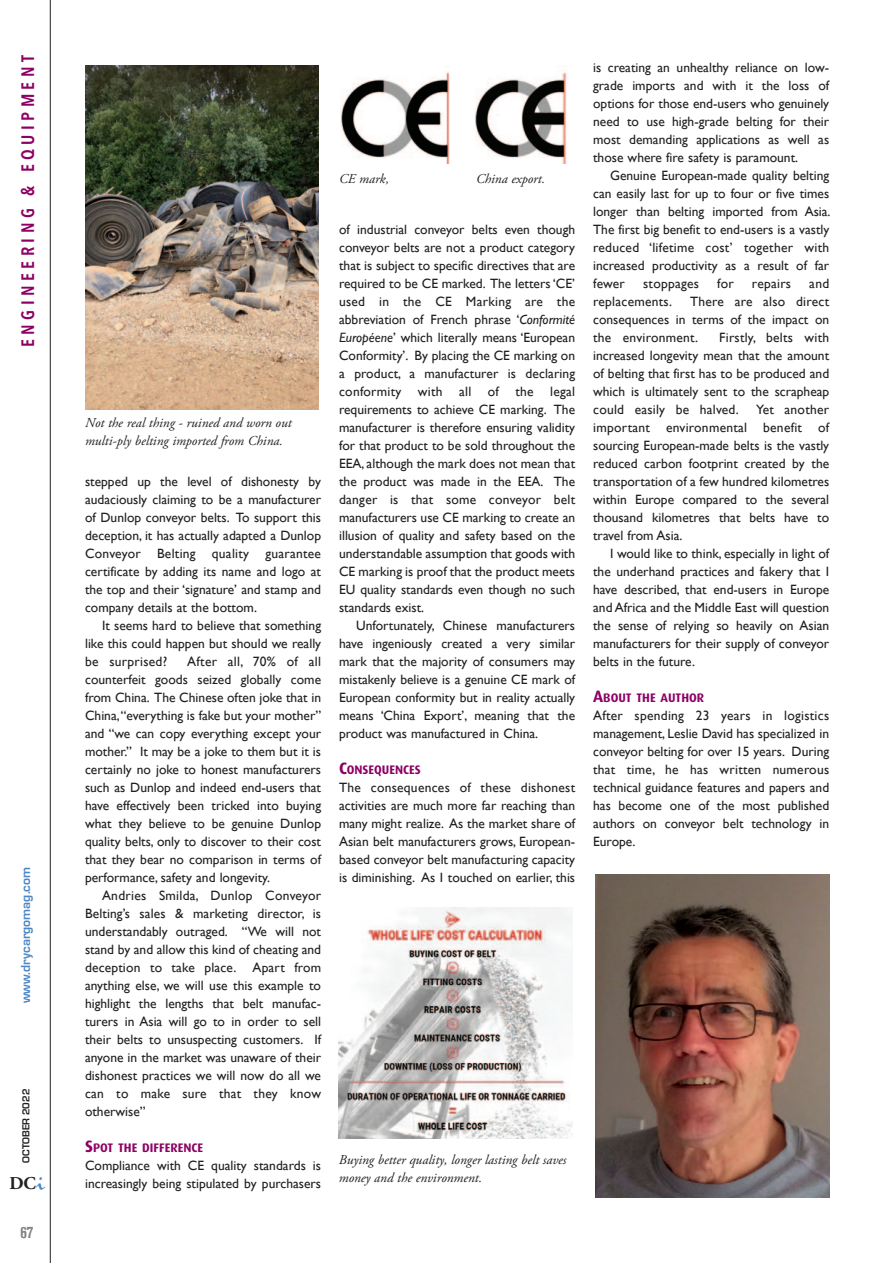
<style>
.page{position:relative;width:893px;height:1263px;background:#fff}
.page>*{position:absolute;margin:0;border:0;box-sizing:border-box;transform-origin:0 0}
.t1{font:600 18px "Avenir Next Condensed";letter-spacing:.25em;color:#8d0164}
.t2{font:700 18px "Adobe Garamond";color:#231f20}
.t3{font:700 condensed 16.5px "Akzidenz Grotesk BE";color:#808285}
.t4{font:13.5px/18px "Gill Sans";color:#231f20;text-align:justify}
.t5{font:italic 13.5px/18px "Adobe Garamond Pro";color:#231f20}
.t6{font:13.5px "Gill Sans";letter-spacing:.02em;color:#231f20}
.t7{font:700 13.5px "Eurostile";color:#4d87c6}
.t8{font:700 12.3px "Dax";color:#8d0164}
.t9{font:700 10.5px "Eurostile";color:#231f20}
.s1{font-family:"Zephyr";font-weight:400;color:#4d87c6}
.s2{font-size:16.5px}
.s3{font-style:italic}
</style>
<div class="page">
<hr style="left:50px;top:0;width:1px;height:1263px;background:#231f20">
<img style="left:595px;top:874px;width:234px;height:323px">
<img style="left:85px;top:66px;width:234px;height:344px">
<img style="left:340px;top:72px;width:110px;height:92px">
<img style="left:475px;top:71px;width:92px;height:93px">
<img style="left:339px;top:907px;width:233px;height:231px">
<p class="t1" style="left:16px;top:347px;width:293px;rotate:-90deg">ENGINEERING &amp; EQUIPMENT</p>
<p class="t7" style="left:19px;top:1003px;width:138px;rotate:-90deg">www.drycargomag.com</p>
<p class="t9" style="left:21px;top:1163px;width:75px;rotate:-90deg">OCTOBER 2022</p>
<p class="t2" style="left:9px;top:1176px;width:37px">DC<span class="s1">i</span></p>
<p class="t3" style="left:20px;top:1226px;width:15px">67</p>
<p class="t5" style="left:85px;top:415px;width:208px">Not the real thing - ruined and worn out multi-ply belting imported from China.</p>
<p class="t4" style="left:85px;top:472px;width:238px">stepped up the level of dishonesty by audaciously claiming to be a manufacturer of Dunlop conveyor belts. To support this deception, it has actually adapted a Dunlop Conveyor Belting quality guarantee certificate by adding its name and logo at the top and their ‘signature’ and stamp and company details at the bottom.</p>
<p class="t4" style="left:85px;top:616px;width:238px;text-indent:17px">It seems hard to believe that something like this could happen but should we really be surprised?</p>
<p class="t4" style="left:85px;top:652px;width:238px;text-indent:102px">After all, 70% of all counterfeit goods seized globally come from China. The Chinese often joke that in China, “everything is fake but your mother” and “we can copy everything except your mother.” It may be a joke to them but it is certainly no joke to honest manufacturers such as Dunlop and indeed end-users that have effectively been tricked into buying what they believe to be genuine Dunlop quality belts, only to discover to their cost that they bear no comparison in terms of performance, safety and longevity.</p>
<p class="t4" style="left:85px;top:886px;width:238px;text-indent:17px">Andries Smilda, Dunlop Conveyor Belting’s sales &amp; marketing director, is understandably outraged. “We will not stand by and allow this kind of cheating and deception to take place. Apart from anything else, we will use this example to highlight the lengths that belt manufac - turers in Asia will go to in order to sell their belts to unsuspecting customers. If anyone in the market was unaware of their dishonest practices we will now do all we can to make sure that they know otherwise”</p>
<p class="t8" style="left:85px;top:1142px;width:120px"><span class="s2">S</span>POT THE DIFFERENCE</p>
<p class="t4" style="left:85px;top:1156px;width:238px">Compliance with CE quality standards is increasingly being stipulated by purchasers</p>
<p class="t5" style="left:339px;top:171px;width:51px">CE mark,</p>
<p class="t5" style="left:476px;top:171px;width:71px">China export.</p>
<p class="t4" style="left:339px;top:220px;width:238px">of industrial conveyor belts even though conveyor belts are not a product category that is subject to specific directives that are required to be CE marked. The letters ‘CE’ used in the CE Marking are the abbreviation of French phrase ‘<span class="s3">Conformité Européene</span>’ which literally means ‘European Conformity’. By placing the CE marking on a product, a manufacturer is declaring conformity with all of the legal requirements to achieve CE marking. The manufacturer is therefore ensuring validity for that product to be sold throughout the EEA, although the mark does not mean that the product was made in the EEA. The danger is that some conveyor belt manufacturers use CE marking to create an illusion of quality and safety based on the understandable assumption that goods with CE marking is proof that the product meets EU quality standards even though no such standards exist.</p>
<p class="t4" style="left:339px;top:616px;width:238px;text-indent:17px">Unfortunately, Chinese manufacturers have ingeniously created a very similar mark that the majority of consumers may mistakenly believe is a genuine CE mark of European conformity but in reality actually means ‘China Export’, meaning that the product was manufactured in China.</p>
<p class="t8" style="left:339px;top:764px;width:83px"><span class="s2">C</span>ONSEQUENCES</p>
<p class="t4" style="left:339px;top:778px;width:238px">The consequences of these dishonest activities are much more far reaching than many might realize. As the market share of Asian belt manufacturers grows, European&shy;based conveyor belt manufacturing capacity is diminishing. As I touched on earlier, this</p>
<p class="t5" style="left:339px;top:1152px;width:229px">Buying better quality, longer lasting belt saves money and the environment.</p>
<p class="t4" style="left:593px;top:58px;width:238px">is creating an unhealthy reliance on low&shy;grade imports and with it the loss of options for those end-users who genuinely need to use high-grade belting for their most demanding applications as well as those where fire safety is paramount.</p>
<p class="t4" style="left:593px;top:166px;width:239px;text-indent:17px">Genuine European-made quality belting can easily last for up to four or five times longer than belting imported from Asia.<br>The first big benefit to end-users is a vastly reduced ‘lifetime cost’ together with increased productivity as a result of far fewer</p>
<p class="t6" style="left:643px;top:276px;width:57px">stoppages</p>
<p class="t4" style="left:717px;top:274px;width:18px">for</p>
<p class="t6" style="left:752px;top:276px;width:41px">repairs</p>
<p class="t4" style="left:809px;top:274px;width:21px">and</p>
<p class="t6" style="left:593px;top:294px;width:80px">replacements.</p>
<p class="t4" style="left:593px;top:292px;width:238px;text-indent:97px">There are also direct consequences in terms of the impact on the environment.</p>
<p class="t4" style="left:593px;top:328px;width:238px;text-indent:126px">Firstly, belts with increased longevity mean that the amount of belting that first has to be produced and which is ultimately sent to the scrapheap could easily be halved.</p>
<p class="t4" style="left:593px;top:400px;width:238px;text-indent:163px">Yet another important environmental benefit of sourcing European-made belts is the vastly reduced carbon footprint created by the transportation of a few hundred kilometres within Europe compared to the several thousand kilometres that belts have to travel from Asia.</p>
<p class="t4" style="left:593px;top:544px;width:238px;text-indent:17px">I would like to think, especially in light of the underhand practices and fakery that I have described, that end-users in Europe and Africa and the Middle East will question the sense of relying so heavily on Asian manufacturers for their supply of conveyor belts in the future.</p>
<p class="t8" style="left:593px;top:692px;width:113px"><span class="s2">A</span>BOUT THE AUTHOR</p>
<p class="t4" style="left:593px;top:706px;width:238px">After spending 23 years in logistics management, Leslie David has specialized in conveyor belting for over 15 years. During that time, he has written numerous technical guidance features and papers and has become one of the most published authors on conveyor belt technology in Europe.</p>
</div>
